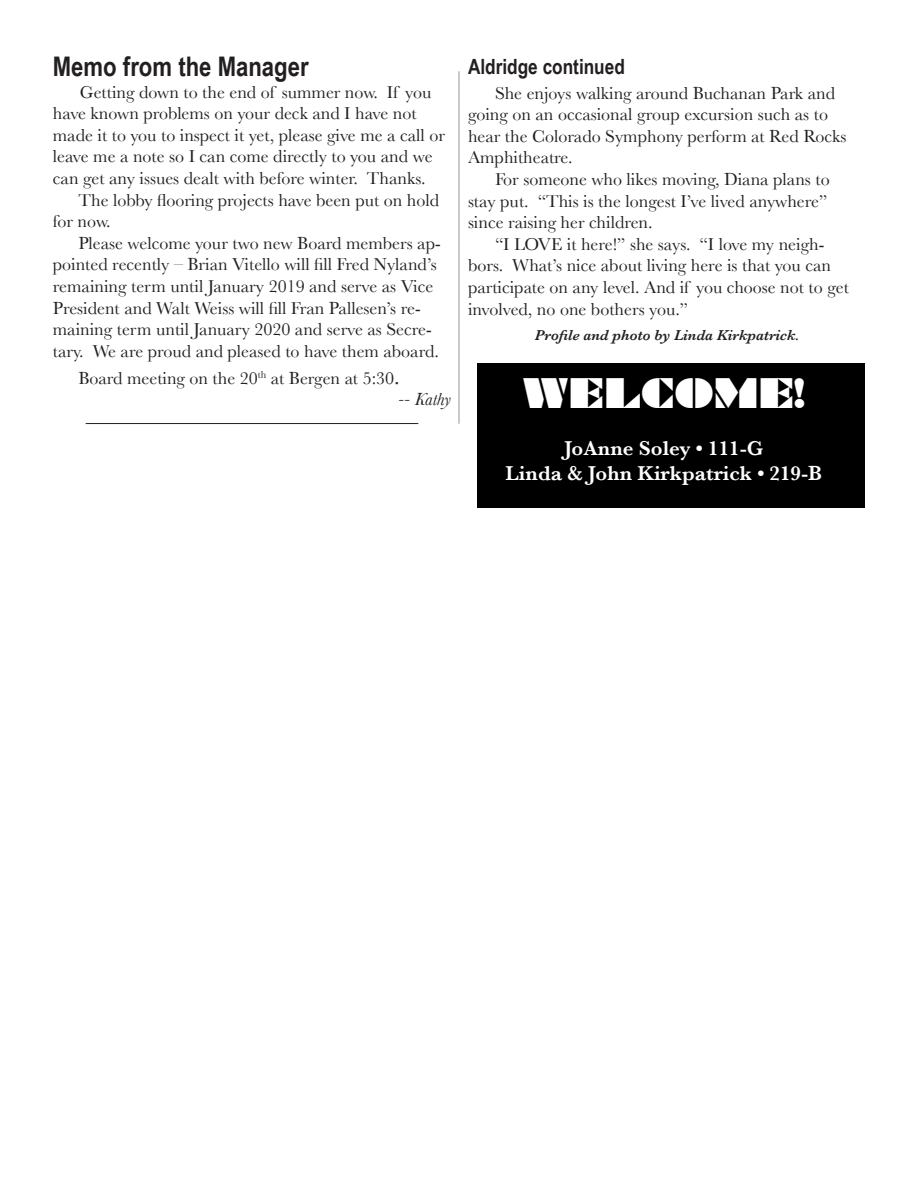
<style>
.page{position:relative;width:918px;height:1188px;background:#fff}
.page>*{position:absolute;margin:0;border:0;box-sizing:border-box;transform-origin:0 0}
.t1{font:39px "Braggadocio";color:#fff}
.t2{font:700 27px "Arial Narrow";color:#231f20}
.t3{font:600 21px "Baskerville";color:#fff}
.t4{font:700 21px "Arial Narrow";color:#231f20}
.t5{font:18px/21.6px "Baskerville";color:#231f20}
.t6{font:italic 18px "Baskerville";color:#231f20}
.t7{font:italic 600 15px "Baskerville";color:#231f20}
.s1{font-size:22.5px}
</style>
<div class="page">
<hr style="left:459px;top:71px;width:1px;height:353px;background:#939598">
<hr style="left:86px;top:423px;width:332px;height:1px;background:#231f20">
<div style="left:478px;top:363px;width:387px;height:144px;background:#000"></div>
<p class="t2" style="left:53px;top:46px;width:257px">Memo from the Manager</p>
<p class="t5" style="left:53px;top:81px;width:394px;text-indent:27px">Getting down to the end of summer now. If you have known problems on your deck and I have not made it to you to inspect it yet, please give me a call or leave me a note so I can come directly to you and we can get any issues dealt with before winter. Thanks.</p>
<p class="t5" style="left:53px;top:189px;width:388px;text-indent:26px">The lobby flooring projects have been put on hold for now.</p>
<p class="t5" style="left:53px;top:232px;width:389px;text-indent:26px">Please welcome your two new Board members ap&shy;pointed recently – Brian Vitello will fill Fred Nyland’s remaining term until January 2019 and serve as Vice President and Walt Weiss will fill Fran Pallesen’s re&shy;maining term until January 2020 and serve as Secre&shy;tary. We are proud and pleased to have them aboard.</p>
<p class="t5" style="left:78px;top:367px;width:323px">Board meeting on the 20<sup>th</sup> at Bergen at 5:30<span class="s1">.</span></p>
<p class="t6" style="left:398px;top:389px;width:54px">-- Kathy</p>
<p class="t4" style="left:468px;top:50px;width:158px">Aldridge continued</p>
<p class="t5" style="left:468px;top:82px;width:380px;text-indent:27px">She enjoys walking around Buchanan Park and going on an occasional group excursion such as to hear the Colorado Symphony perform at Red Rocks Amphitheatre.</p>
<p class="t5" style="left:468px;top:168px;width:363px;text-indent:27px">For someone who likes moving, Diana plans to stay put. “This is the longest I’ve lived anywhere” since raising her children.</p>
<p class="t5" style="left:468px;top:233px;width:382px;text-indent:27px">“I LOVE it here!” she says. “I love my neigh&shy;bors. What’s nice about living here is that you can participate on any level. And if you choose not to get involved, no one bothers you.”</p>
<p class="t7" style="left:535px;top:326px;width:266px">Profile and photo by Linda Kirkpatrick.</p>
<p class="t1" style="left:523px;top:370px;width:283px">WELCOME!</p>
<p class="t3" style="left:564px;top:436px;width:200px">JoAnne Soley • 111-G</p>
<p class="t3" style="left:505px;top:461px;width:318px">Linda &amp; John Kirkpatrick • 219-B</p>
</div>
